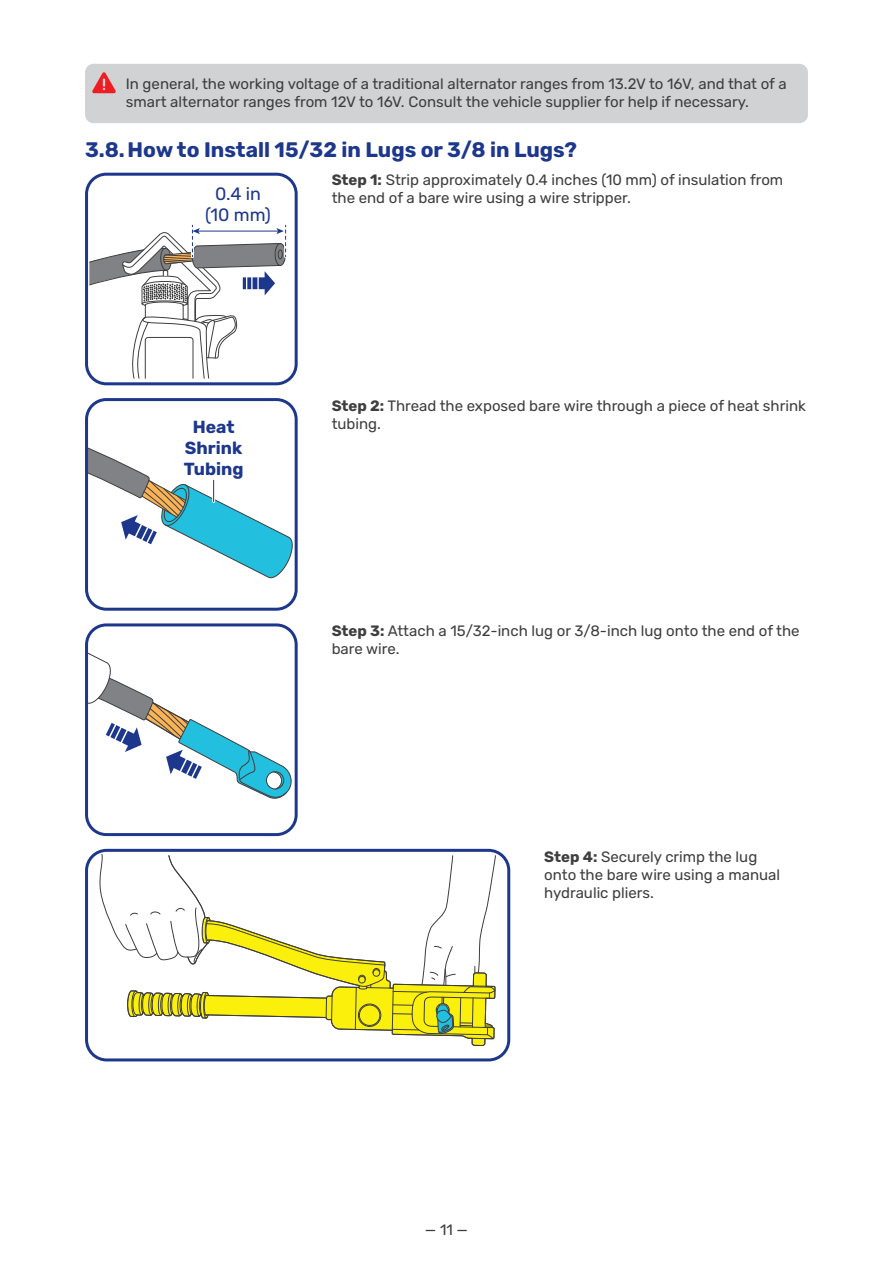
<style>
.page{position:relative;width:893px;height:1263px;background:#fff}
.page>*{position:absolute;margin:0;border:0;box-sizing:border-box;transform-origin:0 0}
.标_2{font:700 21px "Rubik";color:#1c378c}
.t1{font:17.85px/21.5px "Rubik";color:#1c378c;text-align:center}
.t2{font:700 17.55px/21px "Rubik";color:#1c378c;text-align:center}
.正文{font:15px/18px "Rubik";color:#3e3e3f}
.s1{font-weight:700}
</style>
<div class="page">
<div style="left:85px;top:64px;width:723px;height:59px;background:#d1d2d4;border-radius:9px"></div>
<svg style="left:92px;top:72px;width:24px;height:21px"></svg>
<svg style="left:85px;top:173px;width:213px;height:212px"></svg>
<svg style="left:85px;top:398px;width:213px;height:213px"></svg>
<svg style="left:85px;top:623px;width:213px;height:213px"></svg>
<svg style="left:85px;top:849px;width:425px;height:211px"></svg>
<svg style="left:98px;top:853px;width:398px;height:208px"></svg>
<p class="正文" style="left:126px;top:75px;width:662px">In general, the working voltage of a traditional alternator ranges from 13.2V to 16V, and that of a smart alternator ranges from 12V to 16V. Consult the vehicle supplier for help if necessary.</p>
<p class="标_2" style="left:85px;top:137px;width:494px">3.8.How to Install 15/32 in Lugs or 3/8 in Lugs?</p>
<p class="t1" style="left:205px;top:183px;width:67px">0.4 in (10 mm)</p>
<p class="正文" style="left:332px;top:172px;width:453px"><span class="s1">Step 1:</span> Strip approximately 0.4 inches (10 mm) of insulation from the end of a bare wire using a wire stripper.</p>
<p class="t2" style="left:184px;top:417px;width:61px">Heat<br>Shrink<br>Tubing</p>
<p class="正文" style="left:332px;top:397px;width:476px"><span class="s1">Step 2:</span> Thread the exposed bare wire through a piece of heat shrink tubing.</p>
<p class="正文" style="left:332px;top:622px;width:469px"><span class="s1">Step 3:</span> Attach a 15/32-inch lug or 3/8-inch lug onto the end of the bare wire.</p>
<p class="正文" style="left:544px;top:848px;width:237px"><span class="s1">Step 4:</span> Securely crimp the lug onto the bare wire using a manual hydraulic pliers.</p>
<p class="正文" style="left:425px;top:1221px;width:45px">— 11 —</p>
</div>
